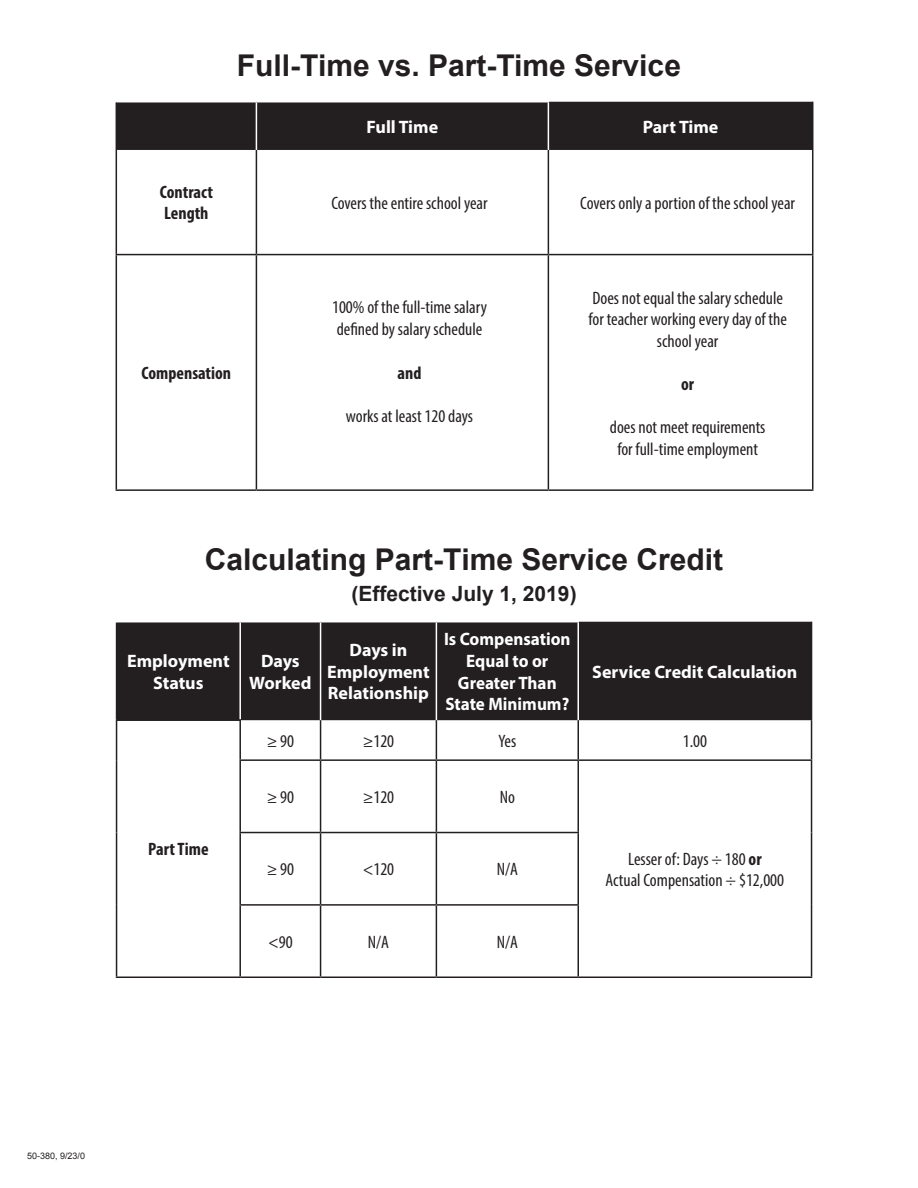
<style>
.page{position:relative;width:918px;height:1188px;background:#fff}
.page>*{position:absolute;margin:0;border:0;box-sizing:border-box;transform-origin:0 0}
.Body_text{font:700 30px "Arial";color:#231f20}
.Subhead_in_copy{font:700 21px "Arial";color:#231f20}
.t1{font:condensed 18px/21.6px "Myriad Pro";color:#231f20;text-align:center}
.t2{font:700 18px/21.6px "Myriad Pro";color:#fff;text-align:center}
.t3{font:700 18px/21.6px "Myriad Pro";color:#fff;text-align:center;scale:.95 1}
.t4{font:700 condensed 18px/21.6px "Myriad Pro";color:#231f20}
.t5{font:9px "Arial";color:#231f20}
.s1{font-weight:700}
</style>
<div class="page">
<div style="left:117px;top:622px;width:694px;height:98px;background:#231f20"></div>
<hr style="left:116px;top:622px;width:1px;height:97px;background:#231f20">
<hr style="left:239px;top:622px;width:2px;height:97px;background:#fff">
<hr style="left:320px;top:622px;width:1px;height:98px;background:#fff">
<hr style="left:436px;top:622px;width:1px;height:98px;background:#fff">
<hr style="left:578px;top:622px;width:1px;height:98px;background:#fff">
<hr style="left:116px;top:719px;width:125px;height:2px;background:#231f20">
<hr style="left:116px;top:721px;width:1px;height:39px;background:#231f20">
<hr style="left:116px;top:760px;width:1px;height:73px;background:#231f20">
<hr style="left:116px;top:833px;width:1px;height:72px;background:#231f20">
<hr style="left:116px;top:905px;width:1px;height:72px;background:#231f20">
<hr style="left:116px;top:977px;width:124px;height:1px;background:#231f20">
<hr style="left:239px;top:721px;width:2px;height:38px;background:#231f20">
<hr style="left:320px;top:720px;width:1px;height:39px;background:#231f20">
<hr style="left:436px;top:720px;width:1px;height:39px;background:#231f20">
<hr style="left:578px;top:720px;width:1px;height:39px;background:#231f20">
<hr style="left:811px;top:720px;width:1px;height:39px;background:#231f20">
<hr style="left:239px;top:759px;width:82px;height:2px;background:#231f20">
<hr style="left:239px;top:761px;width:2px;height:71px;background:#231f20">
<hr style="left:321px;top:759px;width:115px;height:2px;background:#231f20">
<hr style="left:320px;top:761px;width:1px;height:71px;background:#231f20">
<hr style="left:436px;top:759px;width:142px;height:2px;background:#231f20">
<hr style="left:436px;top:761px;width:1px;height:71px;background:#231f20">
<hr style="left:578px;top:759px;width:234px;height:2px;background:#231f20">
<hr style="left:578px;top:761px;width:1px;height:71px;background:#231f20">
<hr style="left:811px;top:761px;width:1px;height:72px;background:#231f20">
<hr style="left:811px;top:833px;width:1px;height:72px;background:#231f20">
<hr style="left:811px;top:905px;width:1px;height:72px;background:#231f20">
<hr style="left:239px;top:832px;width:82px;height:1px;background:#231f20">
<hr style="left:239px;top:833px;width:2px;height:71px;background:#231f20">
<hr style="left:321px;top:832px;width:115px;height:1px;background:#231f20">
<hr style="left:320px;top:833px;width:1px;height:71px;background:#231f20">
<hr style="left:436px;top:832px;width:143px;height:1px;background:#231f20">
<hr style="left:436px;top:833px;width:1px;height:71px;background:#231f20">
<hr style="left:578px;top:833px;width:1px;height:71px;background:#231f20">
<hr style="left:239px;top:904px;width:82px;height:2px;background:#231f20">
<hr style="left:239px;top:906px;width:2px;height:71px;background:#231f20">
<hr style="left:240px;top:977px;width:81px;height:1px;background:#231f20">
<hr style="left:321px;top:904px;width:115px;height:2px;background:#231f20">
<hr style="left:320px;top:906px;width:1px;height:71px;background:#231f20">
<hr style="left:321px;top:977px;width:115px;height:1px;background:#231f20">
<hr style="left:436px;top:904px;width:143px;height:2px;background:#231f20">
<hr style="left:436px;top:906px;width:1px;height:71px;background:#231f20">
<hr style="left:436px;top:977px;width:142px;height:1px;background:#231f20">
<hr style="left:578px;top:906px;width:1px;height:71px;background:#231f20">
<hr style="left:578px;top:977px;width:234px;height:1px;background:#231f20">
<hr style="left:811px;top:622px;width:1px;height:98px;background:#231f20">
<div style="left:117px;top:102px;width:695px;height:48px;background:#231f20"></div>
<hr style="left:116px;top:150px;width:1px;height:104px;background:#231f20">
<hr style="left:256px;top:150px;width:1px;height:104px;background:#231f20">
<hr style="left:548px;top:150px;width:1px;height:104px;background:#231f20">
<hr style="left:812px;top:150px;width:1px;height:104px;background:#231f20">
<hr style="left:116px;top:254px;width:140px;height:1px;background:#231f20">
<hr style="left:116px;top:255px;width:1px;height:234px;background:#231f20">
<hr style="left:256px;top:254px;width:292px;height:1px;background:#231f20">
<hr style="left:256px;top:255px;width:1px;height:234px;background:#231f20">
<hr style="left:548px;top:254px;width:265px;height:1px;background:#231f20">
<hr style="left:548px;top:255px;width:1px;height:234px;background:#231f20">
<hr style="left:812px;top:255px;width:1px;height:234px;background:#231f20">
<hr style="left:116px;top:489px;width:140px;height:2px;background:#231f20">
<hr style="left:256px;top:489px;width:292px;height:2px;background:#231f20">
<hr style="left:548px;top:489px;width:265px;height:2px;background:#231f20">
<hr style="left:256px;top:102px;width:1px;height:48px;background:#fff">
<hr style="left:548px;top:102px;width:1px;height:48px;background:#fff">
<hr style="left:116px;top:102px;width:1px;height:48px;background:#231f20">
<hr style="left:812px;top:102px;width:1px;height:48px;background:#231f20">
<p class="Body_text" style="left:237px;top:46px;width:446px">Full-Time vs. Part-Time Service</p>
<p class="t2" style="left:367px;top:115px;width:73px">Full Time</p>
<p class="t2" style="left:643px;top:115px;width:77px">Part Time</p>
<p class="t4" style="left:160px;top:181px;width:55px">Contract<br>Length</p>
<p class="t1" style="left:331px;top:192px;width:158px">Covers the entire school year</p>
<p class="t1" style="left:580px;top:192px;width:216px">Covers only a portion of the school year</p>
<p class="t4" style="left:142px;top:362px;width:91px">Compensation</p>
<p class="t1" style="left:332px;top:296px;width:156px;text-align:left">100% of the full-time salary defined by salary schedule</p>
<p class="t4" style="left:398px;top:362px;width:25px">and</p>
<p class="t1" style="left:346px;top:405px;width:129px">works at least 120 days</p>
<p class="t1" style="left:588px;top:287px;width:200px">Does not equal the salary schedule for teacher working every day of the school year</p>
<p class="t4" style="left:681px;top:373px;width:15px">or</p>
<p class="t1" style="left:610px;top:416px;width:157px">does not meet requirements for full-time employment</p>
<p class="Body_text" style="left:205px;top:539px;width:520px">Calculating Part-Time Service Credit</p>
<p class="Subhead_in_copy" style="left:351px;top:580px;width:227px">(Effective July 1, 2019)</p>
<p class="t2" style="left:127px;top:649px;width:104px">Employment<br>Status</p>
<p class="t2" style="left:249px;top:649px;width:64px">Days<br>Worked</p>
<p class="t2" style="left:327px;top:639px;width:104px">Days in<br>Employment<br>Relationship</p>
<p class="t3" style="left:444px;top:628px;width:135px">Is Compensation<br>Equal to or<br>Greater Than<br>State Minimum?</p>
<p class="t2" style="left:592px;top:660px;width:207px">Service Credit Calculation</p>
<p class="t1" style="left:267px;top:730px;width:29px">≥ 90</p>
<p class="t1" style="left:363px;top:730px;width:33px">≥120</p>
<p class="t1" style="left:498px;top:730px;width:19px">Yes</p>
<p class="t1" style="left:683px;top:730px;width:26px">1.00</p>
<p class="t4" style="left:148px;top:838px;width:62px">Part Time</p>
<p class="t1" style="left:267px;top:786px;width:29px">≥ 90</p>
<p class="t1" style="left:363px;top:786px;width:33px">≥120</p>
<p class="t1" style="left:500px;top:786px;width:17px">No</p>
<p class="t1" style="left:267px;top:858px;width:29px">≥ 90</p>
<p class="t1" style="left:363px;top:858px;width:33px">&lt;120</p>
<p class="t1" style="left:497px;top:858px;width:23px">N/A</p>
<p class="t1" style="left:268px;top:931px;width:26px">&lt;90</p>
<p class="t1" style="left:368px;top:931px;width:23px">N/A</p>
<p class="t1" style="left:497px;top:931px;width:23px">N/A</p>
<p class="t1" style="left:628px;top:848px;width:135px">Lesser of: Days ÷ 180 <span class="s1">or</span></p>
<p class="t1" style="left:606px;top:869px;width:180px">Actual Compensation ÷ $12,000</p>
<p class="t5" style="left:27px;top:1150px;width:60px">50-380, 9/23/0</p>
</div>
